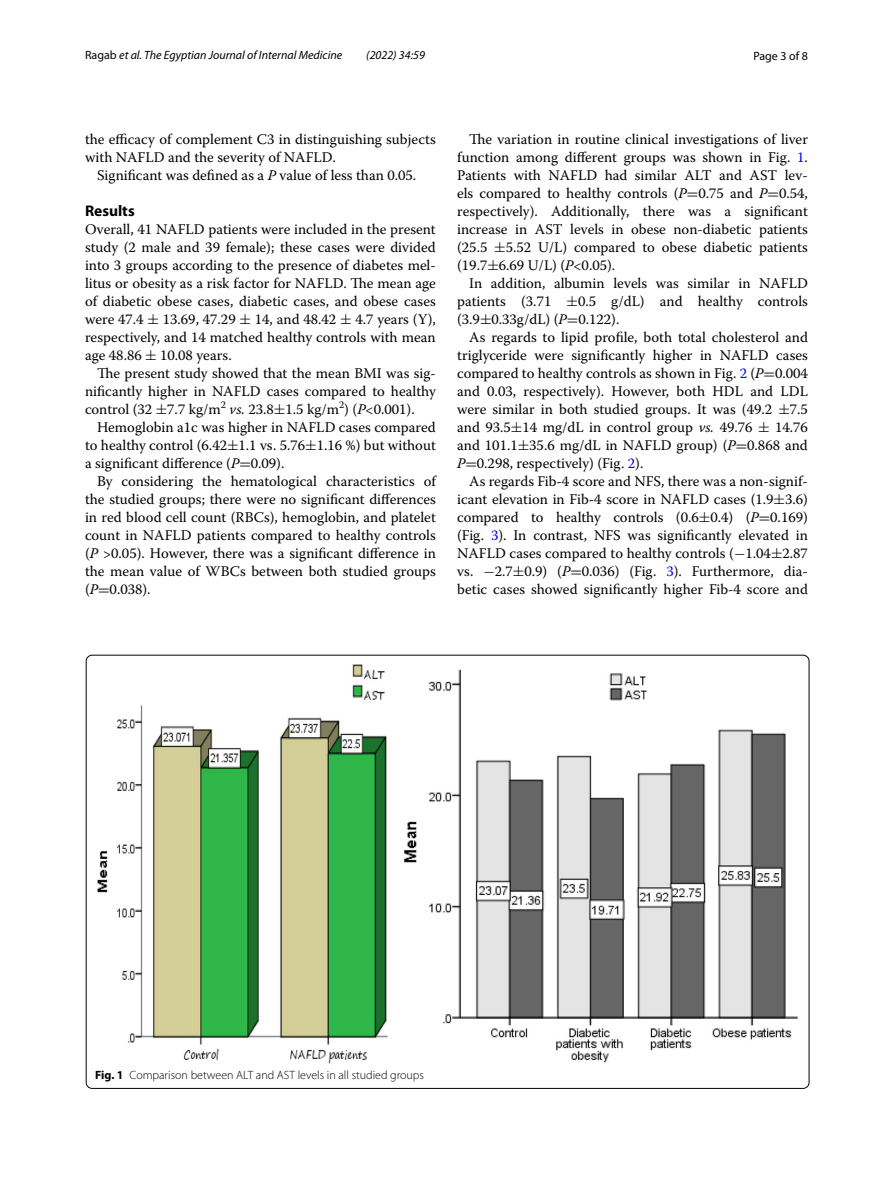
<style>
.page{position:relative;width:893px;height:1187px;background:#fff}
.page>*{position:absolute;margin:0;border:0;box-sizing:border-box;transform-origin:0 0}
.t1{font:700 15.45px "Myriad Pro";color:#000}
.t2{font:14.7px/18px "Warnock Pro";color:#000;text-align:justify}
.t3{font:italic 12px "Myriad Pro";color:#000}
.t4{font:300 12px "Myriad Pro";color:#000}
.t5{font:12px "Myriad Pro";color:#000}
.s1{font-style:normal}
.s2{font-style:italic}
.s3{font-family:"MTSY"}
.s4{color:#00f}
.s5{font-weight:700}
</style>
<div class="page">
<img style="left:97px;top:664px;width:701px;height:399px">
<p class="t3" style="left:85px;top:48px;width:259px"><span class="s1">Ragab</span> et al. The Egyptian Journal of Internal Medicine</p>
<p class="t3" style="left:366px;top:48px;width:60px">(2022) 34:59</p>
<p class="t5" style="left:753px;top:48px;width:56px">Page 3 of 8</p>
<p class="t2" style="left:85px;top:130px;width:352px">the efficacy of complement C3 in distinguishing subjects with NAFLD and the severity of NAFLD.</p>
<p class="t2" style="left:97px;top:166px;width:321px">Significant was defined as a <span class="s2">P</span> value of less than 0.05.</p>
<p class="t1" style="left:85px;top:200px;width:51px">Results</p>
<p class="t2" style="left:85px;top:220px;width:352px">Overall, 41 NAFLD patients were included in the present study (2 male and 39 female); these cases were divided into 3 groups according to the presence of diabetes mel&shy;litus or obesity as a risk factor for NAFLD. The mean age of diabetic obese cases, diabetic cases, and obese cases were 47.4 <span class="s3">±</span> 13.69, 47.29 <span class="s3">±</span> 14, and 48.42 <span class="s3">±</span> 4.7 years (Y), respectively, and 14 matched healthy controls with mean age 48.86 <span class="s3">±</span> 10.08 years.</p>
<p class="t2" style="left:85px;top:364px;width:352px;text-indent:12px">The present study showed that the mean BMI was sig&shy;nificantly higher in NAFLD cases compared to healthy control (32 <span class="s3">±</span>7.7 kg/m<sup>2</sup> <span class="s2">vs.</span> 23.8<span class="s3">±</span>1.5 kg/m<sup>2</sup>) (<span class="s2">P</span>&lt;0.001).</p>
<p class="t2" style="left:85px;top:418px;width:352px;text-indent:12px">Hemoglobin a1c was higher in NAFLD cases compared to healthy control (6.42<span class="s3">±</span>1.1 vs. 5.76<span class="s3">±</span>1.16 %) but without a significant difference (<span class="s2">P</span><span class="s3">=</span>0.09).</p>
<p class="t2" style="left:85px;top:472px;width:352px;text-indent:12px">By considering the hematological characteristics of the studied groups; there were no significant differences in red blood cell count (RBCs), hemoglobin, and platelet count in NAFLD patients compared to healthy controls (<span class="s2">P</span> &gt;0.05). However, there was a significant difference in the mean value of WBCs between both studied groups (<span class="s2">P</span><span class="s3">=</span>0.038).</p>
<p class="t2" style="left:457px;top:130px;width:352px;text-indent:12px">The variation in routine clinical investigations of liver function among different groups was shown in Fig. <span class="s4">1</span>.<br>Patients with NAFLD had similar ALT and AST lev&shy;els compared to healthy controls (<span class="s2">P</span><span class="s3">=</span>0.75 and <span class="s2">P</span><span class="s3">=</span>0.54, respectively). Additionally, there was a significant increase in AST levels in obese non-diabetic patients (25.5 <span class="s3">±</span>5.52 U/L) compared to obese diabetic patients (19.7<span class="s3">±</span>6.69 U/L) (<span class="s2">P</span>&lt;0.05).</p>
<p class="t2" style="left:457px;top:274px;width:352px;text-indent:12px">In addition, albumin levels was similar in NAFLD patients (3.71 <span class="s3">±</span>0.5 g/dL) and healthy controls (3.9<span class="s3">±</span>0.33g/dL) (<span class="s2">P</span><span class="s3">=</span>0.122).</p>
<p class="t2" style="left:457px;top:328px;width:352px;text-indent:12px">As regards to lipid profile, both total cholesterol and triglyceride were significantly higher in NAFLD cases compared to healthy controls as shown in Fig. <span class="s4">2</span> (<span class="s2">P</span><span class="s3">=</span>0.004 and 0.03, respectively). However, both HDL and LDL were similar in both studied groups. It was (49.2 <span class="s3">±</span>7.5 and 93.5<span class="s3">±</span>14 mg/dL in control group <span class="s2">vs.</span> 49.76 <span class="s3">±</span> 14.76 and 101.1<span class="s3">±</span>35.6 mg/dL in NAFLD group) (<span class="s2">P</span><span class="s3">=</span>0.868 and <span class="s2">P</span><span class="s3">=</span>0.298, respectively) (Fig. <span class="s4">2</span>).</p>
<p class="t2" style="left:457px;top:471px;width:352px;text-indent:12px">As regards Fib-4 score and NFS, there was a non-signif&shy;icant elevation in Fib-4 score in NAFLD cases (1.9<span class="s3">±</span>3.6) compared to healthy controls (0.6<span class="s3">±</span>0.4) (<span class="s2">P</span><span class="s3">=</span>0.169) (Fig. <span class="s4">3</span>). In contrast, NFS was significantly elevated in NAFLD cases compared to healthy controls (<span class="s3">−</span>1.04<span class="s3">±</span>2.87 vs. <span class="s3">−</span>2.7<span class="s3">±</span>0.9) (<span class="s2">P</span><span class="s3">=</span>0.036) (Fig. <span class="s4">3</span>). Furthermore, dia&shy;betic cases showed significantly higher Fib-4 score and</p>
<p class="t4" style="left:95px;top:1068px;width:330px"><span class="s5">Fig. 1</span> Comparison between ALT and AST levels in all studied groups</p>
</div>
